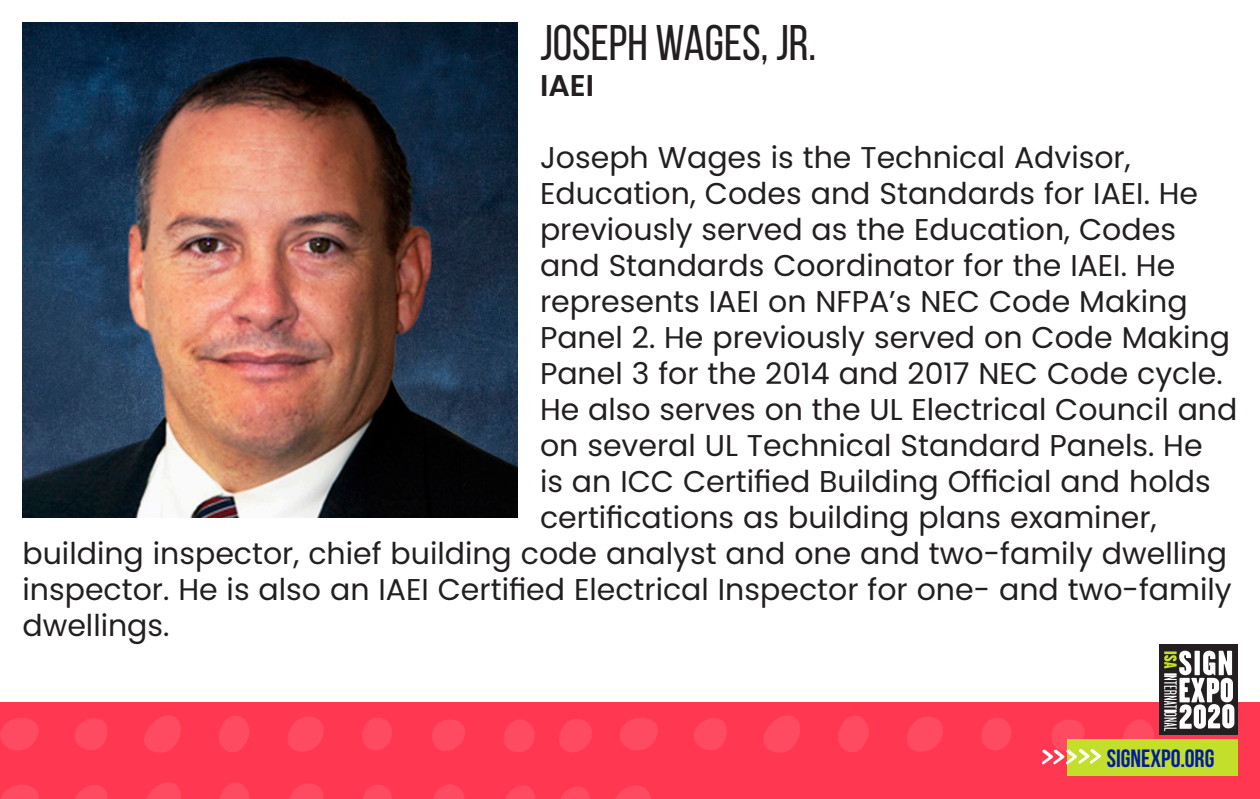
<style>
.page{position:relative;width:1260px;height:799px;background:#fff}
.page>*{position:absolute;margin:0;border:0;box-sizing:border-box;transform-origin:0 0}
.t1{font:50px "Bebas Neue";color:#231f20}
.t2{font:30px "Poppins";color:#231f20}
.t3{font:600 30px "Poppins";color:#231f20}
.t4{font:700 25px "Bebas Neue";color:#001d9f}
</style>
<div class="page">
<img style="left:22px;top:22px;width:495px;height:496px">
<div style="left:0;top:702px;width:1260px;height:97px;background:#ff3751"></div>
<svg style="left:1px;top:785px;width:38px;height:14px"></svg>
<svg style="left:146px;top:783px;width:35px;height:16px"></svg>
<svg style="left:289px;top:783px;width:35px;height:16px"></svg>
<svg style="left:363px;top:785px;width:29px;height:14px"></svg>
<svg style="left:505px;top:785px;width:30px;height:14px"></svg>
<svg style="left:433px;top:784px;width:32px;height:15px"></svg>
<svg style="left:220px;top:783px;width:29px;height:16px"></svg>
<svg style="left:75px;top:785px;width:32px;height:14px"></svg>
<svg style="left:0;top:718px;width:39px;height:33px"></svg>
<svg style="left:144px;top:716px;width:37px;height:37px"></svg>
<svg style="left:288px;top:716px;width:36px;height:36px"></svg>
<svg style="left:362px;top:718px;width:30px;height:32px"></svg>
<svg style="left:504px;top:719px;width:31px;height:33px"></svg>
<svg style="left:561px;top:786px;width:29px;height:13px"></svg>
<svg style="left:559px;top:719px;width:33px;height:33px"></svg>
<svg style="left:432px;top:720px;width:33px;height:31px"></svg>
<svg style="left:219px;top:716px;width:30px;height:36px"></svg>
<svg style="left:75px;top:718px;width:32px;height:32px"></svg>
<svg style="left:616px;top:718px;width:42px;height:81px"></svg>
<svg style="left:763px;top:716px;width:37px;height:37px"></svg>
<svg style="left:907px;top:716px;width:36px;height:36px"></svg>
<svg style="left:982px;top:718px;width:29px;height:32px"></svg>
<svg style="left:838px;top:716px;width:31px;height:36px"></svg>
<svg style="left:694px;top:718px;width:33px;height:32px"></svg>
<div style="left:1067px;top:739px;width:171px;height:36px;background:#c3de2b"></div>
<svg style="left:1042px;top:720px;width:59px;height:45px"></svg>
<div style="left:1159px;top:644px;width:79px;height:91px;background:#231f20"></div>
<svg style="left:1123px;top:650px;width:111px;height:89px"></svg>
<p class="t1" style="left:540px;top:16px;width:278px">JOSEPH WAGES, JR.</p>
<p class="t3" style="left:540px;top:68px;width:56px">IAEI</p>
<p class="t2" style="left:540px;top:140px;width:592px">Joseph Wages is the Technical Advisor,</p>
<p class="t2" style="left:540px;top:176px;width:660px">Education, Codes and Standards for IAEI. He</p>
<p class="t2" style="left:540px;top:212px;width:638px">previously served as the Education, Codes</p>
<p class="t2" style="left:540px;top:248px;width:637px">and Standards Coordinator for the IAEI. He</p>
<p class="t2" style="left:540px;top:284px;width:649px">represents IAEI on NFPA’s NEC Code Making</p>
<p class="t2" style="left:540px;top:320px;width:692px">Panel 2. He previously served on Code Making</p>
<p class="t2" style="left:540px;top:356px;width:684px">Panel 3 for the 2014 and 2017 NEC Code cycle.</p>
<p class="t2" style="left:540px;top:392px;width:699px">He also serves on the UL Electrical Council and</p>
<p class="t2" style="left:540px;top:428px;width:664px">on several UL Technical Standard Panels. He</p>
<p class="t2" style="left:540px;top:464px;width:672px">is an ICC Certified Building Official and holds</p>
<p class="t2" style="left:540px;top:500px;width:618px">certifications as building plans examiner,</p>
<p class="t2" style="left:22px;top:536px;width:1206px">building inspector, chief building code analyst and one and two-family dwelling</p>
<p class="t2" style="left:22px;top:572px;width:1211px">inspector. He is also an IAEI Certified Electrical Inspector for one- and two-family</p>
<p class="t2" style="left:22px;top:608px;width:149px">dwellings.</p>
<p class="t4" style="left:1107px;top:744px;width:109px">SIGNEXPO.ORG</p>
</div>
